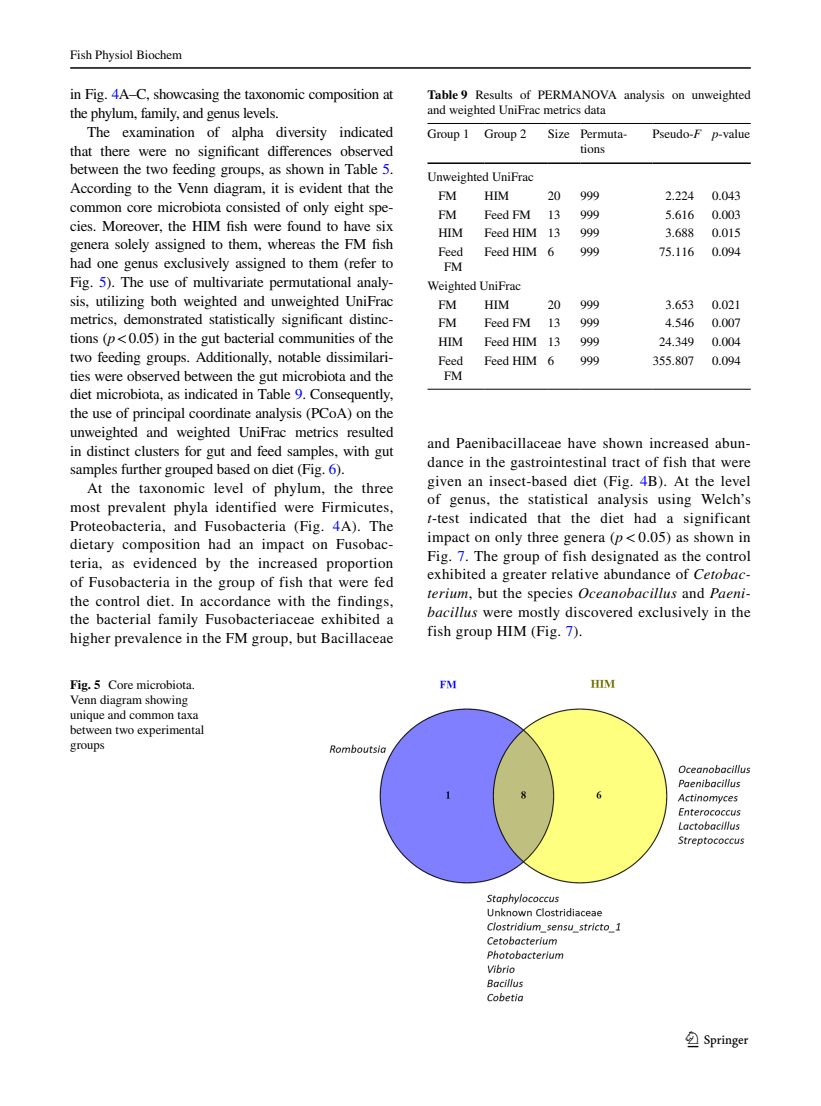
<style>
.page{position:relative;width:821px;height:1106px;background:#fff}
.page>*{position:absolute;margin:0;border:0;box-sizing:border-box;transform-origin:0 0}
.t1{font:22.5px "Springnew Regular 3";color:#000}
.t2{font:15px/18.8px "STIX";letter-spacing:-.01em;color:#000;text-align:justify}
.t3{font:12.75px/15px "STIX";color:#000}
.s1{color:#00f}
.s2{font-style:italic}
.s3{font-weight:700}
</style>
<div class="page">
<hr style="left:70px;top:67px;width:680px;height:2px;background:#000">
<img style="left:329px;top:679px;width:421px;height:322px">
<hr style="left:427px;top:123px;width:57px;height:1px;background:#000">
<hr style="left:427px;top:162px;width:57px;height:2px;background:#000">
<hr style="left:484px;top:123px;width:64px;height:1px;background:#000">
<hr style="left:484px;top:162px;width:64px;height:2px;background:#000">
<hr style="left:548px;top:123px;width:32px;height:1px;background:#000">
<hr style="left:548px;top:162px;width:32px;height:2px;background:#000">
<hr style="left:580px;top:123px;width:72px;height:1px;background:#000">
<hr style="left:580px;top:162px;width:72px;height:2px;background:#000">
<hr style="left:652px;top:123px;width:60px;height:1px;background:#000">
<hr style="left:652px;top:162px;width:60px;height:2px;background:#000">
<hr style="left:712px;top:123px;width:38px;height:1px;background:#000">
<hr style="left:712px;top:162px;width:38px;height:2px;background:#000">
<hr style="left:427px;top:389px;width:57px;height:1px;background:#000">
<hr style="left:484px;top:389px;width:64px;height:1px;background:#000">
<hr style="left:548px;top:389px;width:32px;height:1px;background:#000">
<hr style="left:580px;top:389px;width:72px;height:1px;background:#000">
<hr style="left:652px;top:389px;width:60px;height:1px;background:#000">
<hr style="left:712px;top:389px;width:38px;height:1px;background:#000">
<p class="t3" style="left:70px;top:48px;width:113px">Fish Physiol Biochem</p>
<p class="t2" style="left:70px;top:86px;width:325px">in Fig. <span class="s1">4</span>A–C, showcasing the taxonomic composition at the phylum, family, and genus levels.</p>
<p class="t2" style="left:70px;top:123px;width:325px;text-indent:17px">The examination of alpha diversity indicated that there were no significant differences observed between the two feeding groups, as shown in Table <span class="s1">5</span>.<br>According to the Venn diagram, it is evident that the common core microbiota consisted of only eight spe&shy;cies. Moreover, the HIM fish were found to have six genera solely assigned to them, whereas the FM fish had one genus exclusively assigned to them (refer to Fig. <span class="s1">5</span>). The use of multivariate permutational analy&shy;sis, utilizing both weighted and unweighted UniFrac metrics, demonstrated statistically significant distinc&shy;tions (<span class="s2">p</span>&lt;0.05) in the gut bacterial communities of the two feeding groups. Additionally, notable dissimilari&shy;ties were observed between the gut microbiota and the diet microbiota, as indicated in Table <span class="s1">9</span>. Consequently, the use of principal coordinate analysis (PCoA) on the unweighted and weighted UniFrac metrics resulted in distinct clusters for gut and feed samples, with gut samples further grouped based on diet (Fig. <span class="s1">6</span>).</p>
<p class="t2" style="left:70px;top:480px;width:325px;text-indent:17px">At the taxonomic level of phylum, the three most prevalent phyla identified were Firmicutes, Proteobacteria, and Fusobacteria (Fig. <span class="s1">4</span>A). The dietary composition had an impact on Fusobac&shy;teria, as evidenced by the increased proportion of Fusobacteria in the group of fish that were fed the control diet. In accordance with the findings, the bacterial family Fusobacteriaceae exhibited a higher prevalence in the FM group, but Bacillaceae</p>
<p class="t3" style="left:70px;top:678px;width:135px"><span class="s3">Fig. 5</span> Core microbiota.<br>Venn diagram showing unique and common taxa between two experimental groups</p>
<p class="t3" style="left:427px;top:88px;width:325px"><span class="s3">Table 9</span> Results of PERMANOVA analysis on unweighted and weighted UniFrac metrics data</p>
<p class="t3" style="left:427px;top:127px;width:101px">Group 1 Group 2</p>
<p class="t3" style="left:580px;top:127px;width:48px;text-indent:-33px">Size Permuta&shy;tions</p>
<p class="t3" style="left:652px;top:127px;width:99px">Pseudo-<span class="s2">F p</span>-value</p>
<p class="t3" style="left:438px;top:168px;width:97px;line-height:18.8px;text-indent:-11px">Unweighted UniFrac<br>FM</p>
<p class="t3" style="left:484px;top:189px;width:26px">HIM</p>
<p class="t3" style="left:548px;top:189px;width:14px">20</p>
<p class="t3" style="left:580px;top:189px;width:21px">999</p>
<p class="t3" style="left:665px;top:189px;width:30px">2.224</p>
<p class="t3" style="left:712px;top:189px;width:30px">0.043</p>
<p class="t3" style="left:438px;top:208px;width:20px">FM</p>
<p class="t3" style="left:484px;top:208px;width:48px">Feed FM</p>
<p class="t3" style="left:548px;top:208px;width:14px">13</p>
<p class="t3" style="left:580px;top:208px;width:21px">999</p>
<p class="t3" style="left:665px;top:208px;width:30px">5.616</p>
<p class="t3" style="left:712px;top:208px;width:30px">0.003</p>
<p class="t3" style="left:438px;top:226px;width:26px">HIM</p>
<p class="t3" style="left:484px;top:226px;width:78px">Feed HIM 13</p>
<p class="t3" style="left:580px;top:226px;width:21px">999</p>
<p class="t3" style="left:665px;top:226px;width:30px">3.688</p>
<p class="t3" style="left:712px;top:226px;width:30px">0.015</p>
<p class="t3" style="left:438px;top:245px;width:26px;text-align:center">Feed<br>FM</p>
<p class="t3" style="left:484px;top:245px;width:71px">Feed HIM 6</p>
<p class="t3" style="left:580px;top:245px;width:21px">999</p>
<p class="t3" style="left:659px;top:245px;width:37px">75.116</p>
<p class="t3" style="left:712px;top:245px;width:30px">0.094</p>
<p class="t3" style="left:438px;top:277px;width:84px;line-height:18.8px;text-indent:-11px">Weighted UniFrac<br>FM</p>
<p class="t3" style="left:484px;top:297px;width:26px">HIM</p>
<p class="t3" style="left:548px;top:297px;width:14px">20</p>
<p class="t3" style="left:580px;top:297px;width:21px">999</p>
<p class="t3" style="left:665px;top:297px;width:30px">3.653</p>
<p class="t3" style="left:712px;top:297px;width:30px">0.021</p>
<p class="t3" style="left:438px;top:316px;width:20px">FM</p>
<p class="t3" style="left:484px;top:316px;width:48px">Feed FM</p>
<p class="t3" style="left:548px;top:316px;width:14px">13</p>
<p class="t3" style="left:580px;top:316px;width:21px">999</p>
<p class="t3" style="left:665px;top:316px;width:30px">4.546</p>
<p class="t3" style="left:712px;top:316px;width:30px">0.007</p>
<p class="t3" style="left:438px;top:335px;width:26px">HIM</p>
<p class="t3" style="left:484px;top:335px;width:78px">Feed HIM 13</p>
<p class="t3" style="left:580px;top:335px;width:21px">999</p>
<p class="t3" style="left:659px;top:335px;width:37px">24.349</p>
<p class="t3" style="left:712px;top:335px;width:30px">0.004</p>
<p class="t3" style="left:438px;top:354px;width:26px;text-align:center">Feed<br>FM</p>
<p class="t3" style="left:484px;top:354px;width:71px">Feed HIM 6</p>
<p class="t3" style="left:580px;top:354px;width:21px">999</p>
<p class="t3" style="left:653px;top:354px;width:43px">355.807</p>
<p class="t3" style="left:712px;top:354px;width:30px">0.094</p>
<p class="t2" style="left:427px;top:434px;width:325px">and Paenibacillaceae have shown increased abun&shy;dance in the gastrointestinal tract of fish that were given an insect-based diet (Fig. <span class="s1">4</span>B). At the level of genus, the statistical analysis using Welch’s <span class="s2">t</span>-test indicated that the diet had a significant impact on only three genera (<span class="s2">p</span> &lt; 0.05) as shown in Fig. <span class="s1">7</span>. The group of fish designated as the control exhibited a greater relative abundance of <span class="s2">Cetobac&shy;terium</span>, but the species <span class="s2">Oceanobacillus</span> and <span class="s2">Paeni&shy;bacillus</span> were mostly discovered exclusively in the fish group HIM (Fig. <span class="s1">7</span>).</p>
<h1 class="t1" style="left:687px;top:1031px;width:62px">1 3</h1>
</div>
